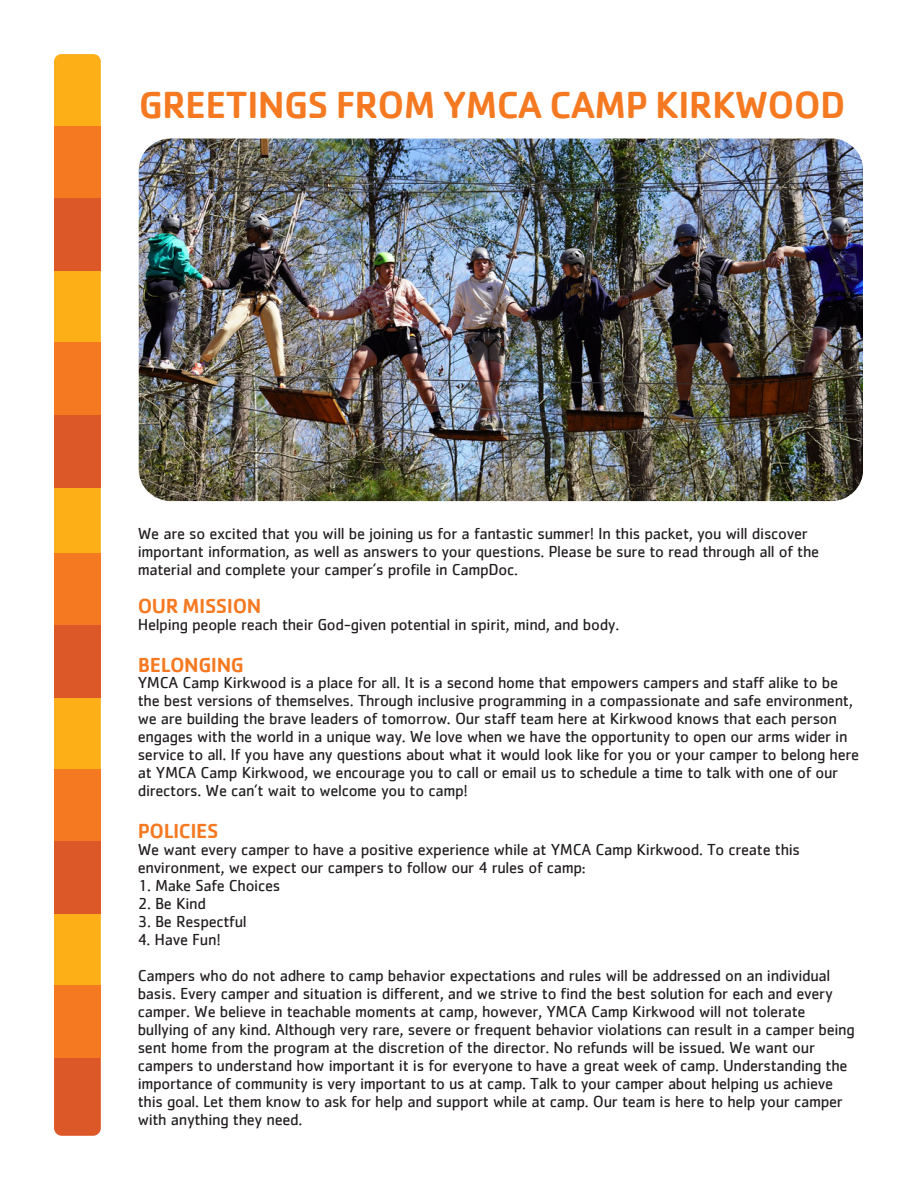
<style>
.page{position:relative;width:918px;height:1188px;background:#fff}
.page>*{position:absolute;margin:0;border:0;box-sizing:border-box;transform-origin:0 0}
.t1{font:500 39px "Cachet";letter-spacing:-.02em;color:#f57921}
.t2{font:500 21px "Cachet";letter-spacing:-.02em;color:#f47920}
.t3{font:500 21px "Cachet";letter-spacing:-.02em;color:#f57921}
.t4{font:16.5px/18px "Cachet";letter-spacing:-.02em;color:#231f20}
</style>
<div class="page">
<div style="left:54px;top:54px;width:47px;height:971px;background:#fcaf17;border-radius:7px"></div>
<div style="left:54px;top:126px;width:47px;height:72px;background:#f57921"></div>
<div style="left:54px;top:198px;width:47px;height:72px;background:#dd5828"></div>
<div style="left:54px;top:415px;width:47px;height:72px;background:#dd5828"></div>
<div style="left:54px;top:343px;width:47px;height:72px;background:#f57921"></div>
<div style="left:54px;top:553px;width:47px;height:72px;background:#f57921"></div>
<div style="left:54px;top:625px;width:47px;height:72px;background:#dd5828"></div>
<div style="left:54px;top:1048px;width:47px;height:88px;background:#dd5828;border-radius:8px"></div>
<div style="left:54px;top:769px;width:47px;height:73px;background:#f57921"></div>
<div style="left:54px;top:986px;width:47px;height:72px;background:#f57921"></div>
<div style="left:54px;top:842px;width:47px;height:72px;background:#dd5828"></div>
<img style="left:139px;top:139px;width:724px;height:362px;border-radius:32px">
<h1 class="t1" style="left:139px;top:79px;width:708px">GREETINGS FROM YMCA CAMP KIRKWOOD</h1>
<p class="t4" style="left:138px;top:525px;width:683px">We are so excited that you will be joining us for a fantastic summer! In this packet, you will discover important information, as well as answers to your questions. Please be sure to read through all of the material and complete your camper’s profile in CampDoc.</p>
<p class="t3" style="left:138px;top:592px;width:125px">OUR MISSION</p>
<p class="t4" style="left:138px;top:616px;width:483px">Helping people reach their God-given potential in spirit, mind, and body.</p>
<p class="t2" style="left:138px;top:651px;width:108px">BELONGING</p>
<p class="t4" style="left:138px;top:675px;width:723px">YMCA Camp Kirkwood is a place for all. It is a second home that empowers campers and staff alike to be the best versions of themselves. Through inclusive programming in a compassionate and safe environment, we are building the brave leaders of tomorrow. Our staff team here at Kirkwood knows that each person engages with the world in a unique way. We love when we have the opportunity to open our arms wider in service to all. If you have any questions about what it would look like for you or your camper to belong here at YMCA Camp Kirkwood, we encourage you to call or email us to schedule a time to talk with one of our directors. We can’t wait to welcome you to camp!</p>
<p class="t2" style="left:138px;top:817px;width:82px">POLICIES</p>
<p class="t4" style="left:138px;top:841px;width:664px">We want every camper to have a positive experience while at YMCA Camp Kirkwood. To create this environment, we expect our campers to follow our 4 rules of camp:</p>
<p class="t4" style="left:138px;top:877px;width:144px">1. Make Safe Choices</p>
<p class="t4" style="left:138px;top:895px;width:70px">2. Be Kind</p>
<p class="t4" style="left:138px;top:913px;width:111px">3. Be Respectful</p>
<p class="t4" style="left:138px;top:922px;width:694px;line-height:36px">4. Have Fun!<br>Campers who do not adhere to camp behavior expectations and rules will be addressed on an individual</p>
<p class="t4" style="left:138px;top:985px;width:719px">basis. Every camper and situation is different, and we strive to find the best solution for each and every camper. We believe in teachable moments at camp, however, YMCA Camp Kirkwood will not tolerate bullying of any kind. Although very rare, severe or frequent behavior violations can result in a camper being sent home from the program at the discretion of the director. No refunds will be issued. We want our campers to understand how important it is for everyone to have a great week of camp. Understanding the importance of community is very important to us at camp. Talk to your camper about helping us achieve this goal. Let them know to ask for help and support while at camp. Our team is here to help your camper with anything they need.</p>
</div>
